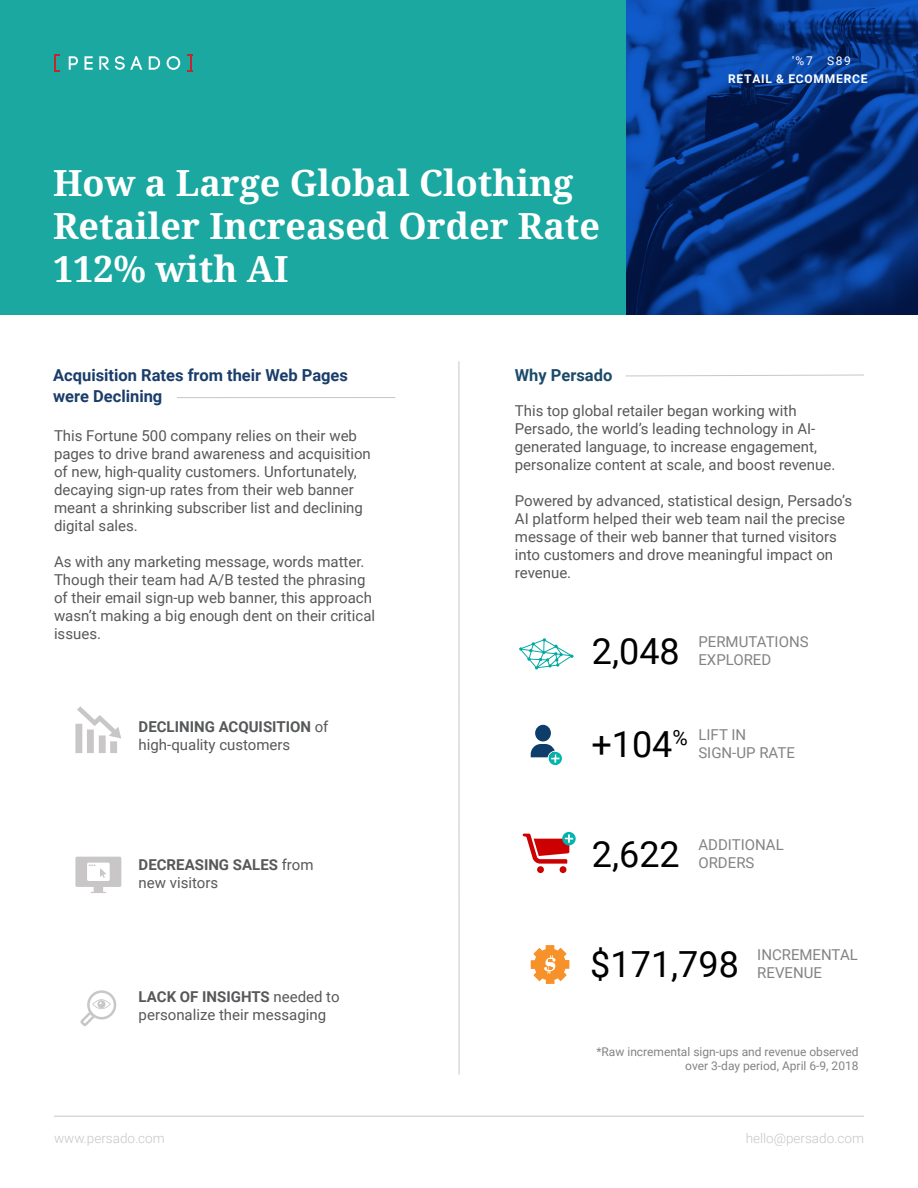
<style>
.page{position:relative;width:918px;height:1188px;background:#fff}
.page>*{position:absolute;margin:0;border:0;box-sizing:border-box;transform-origin:0 0}
.t1{font:700 36px/43.2px "Noto Serif";color:#fff}
.t2{font:36px "Roboto";color:#000}
.t3{font:21px "Roboto";color:#000}
.Section_Header_Red{font:700 16.5px/21px "Roboto";color:#1a3d6b}
.Section_Header_Red-2{font:700 16.5px "Roboto";color:#1b4a68}
.Body_Text_White{font:15px/18px "Roboto";color:#57585a}
.Body_Text_White-2{font:15px "Roboto";color:#848383}
.Body_Text_White-3{font:700 15px/18px "Roboto";color:#57585a}
.Body_Text{font:300 13.5px "Roboto";color:#c8c6c6}
.t4{font:12px/14.4px "Roboto";color:#848383;text-align:right}
.Section_Header_Red-3{font:700 12px/18px "Roboto";letter-spacing:.065em;color:#fff}
.s1{font-weight:400}
.s2{font-weight:700}
</style>
<div class="page">
<svg style="left:625px;top:375px;width:239px;height:1px"></svg>
<hr style="left:459px;top:361px;width:1px;height:714px;background:#c8c6c6">
<svg style="left:75px;top:857px;width:46px;height:36px"></svg>
<hr style="left:54px;top:1116px;width:810px;height:1px;background:#c8c6c6">
<hr style="left:177px;top:397px;width:218px;height:1px;background:#c8c6c6">
<svg style="left:75px;top:706px;width:46px;height:47px"></svg>
<svg style="left:531px;top:945px;width:38px;height:39px"></svg>
<svg style="left:523px;top:832px;width:53px;height:41px"></svg>
<svg style="left:531px;top:725px;width:31px;height:40px"></svg>
<svg style="left:519px;top:638px;width:55px;height:31px"></svg>
<img style="left:626px;top:0;width:292px;height:315px">
<div style="left:0;top:0;width:626px;height:315px;background:#1aa8a0"></div>
<svg style="left:69px;top:56px;width:9px;height:14px"></svg>
<svg style="left:85px;top:56px;width:8px;height:14px"></svg>
<svg style="left:99px;top:56px;width:10px;height:14px"></svg>
<svg style="left:115px;top:56px;width:27px;height:14px"></svg>
<svg style="left:149px;top:56px;width:11px;height:14px"></svg>
<svg style="left:167px;top:56px;width:13px;height:14px"></svg>
<svg style="left:54px;top:54px;width:6px;height:18px"></svg>
<svg style="left:187px;top:54px;width:5px;height:18px"></svg>
<svg style="left:80px;top:990px;width:36px;height:36px"></svg>
<p class="t1" style="left:53px;top:160px;width:548px">How a Large Global Clothing<br>Retailer Increased Order Rate<br>112% with AI</p>
<p class="Section_Header_Red-3" style="left:728px;top:52px;width:141px;text-indent:64px"><span class="s1">'%7) S89(=<br></span>RETAIL &amp; ECOMMERCE</p>
<p class="Section_Header_Red" style="left:53px;top:364px;width:296px">Acquisition Rates from their Web Pages were Declining</p>
<p class="Body_Text_White" style="left:54px;top:426px;width:318px">This Fortune 500 company relies on their web pages to drive brand awareness and acquisition of new, high-quality customers. Unfortunately, decaying sign-up rates from their web banner meant a shrinking subscriber list and declining digital sales.</p>
<p class="Body_Text_White" style="left:54px;top:552px;width:323px">As with any marketing message, words matter.<br>Though their team had A/B tested the phrasing of their email sign-up web banner, this approach wasn’t making a big enough dent on their critical issues.</p>
<p class="Body_Text_White" style="left:139px;top:717px;width:191px"><span class="s2">DECLINING ACQUISITION</span> of high-quality customers</p>
<p class="Body_Text_White-3" style="left:139px;top:855px;width:176px">DECREASING SALES <span class="s1">from new visitors</span></p>
<p class="Body_Text_White" style="left:139px;top:988px;width:202px"><span class="s2">LACK OF INSIGHTS</span> needed to personalize their messaging</p>
<p class="Section_Header_Red-2" style="left:515px;top:364px;width:99px">Why Persado</p>
<p class="Body_Text_White" style="left:515px;top:401px;width:322px">This top global retailer began working with Persado, the world’s leading technology in AI&shy;generated language, to increase engagement, personalize content at scale, and boost revenue.</p>
<p class="Body_Text_White" style="left:515px;top:491px;width:339px">Powered by advanced, statistical design, Persado’s AI platform helped their web team nail the precise message of their web banner that turned visitors into customers and drove meaningful impact on revenue.</p>
<p class="t2" style="left:592px;top:626px;width:89px">2,048</p>
<p class="Body_Text_White-2" style="left:698px;top:631px;width:112px">PERMUTATIONS</p>
<p class="Body_Text_White-2" style="left:698px;top:649px;width:74px">EXPLORED</p>
<p class="t3" style="left:672px;top:723px;width:17px">%</p>
<p class="t2" style="left:591px;top:719px;width:83px">+104</p>
<p class="Body_Text_White-2" style="left:698px;top:725px;width:49px">LIFT IN</p>
<p class="Body_Text_White-2" style="left:698px;top:743px;width:98px">SIGN-UP RATE</p>
<p class="t2" style="left:592px;top:829px;width:89px">2,622</p>
<p class="Body_Text_White-2" style="left:698px;top:835px;width:87px">ADDITIONAL</p>
<p class="Body_Text_White-2" style="left:698px;top:853px;width:58px">ORDERS</p>
<p class="t2" style="left:590px;top:939px;width:150px">$171,798</p>
<p class="Body_Text_White-2" style="left:757px;top:944px;width:102px">INCREMENTAL</p>
<p class="Body_Text_White-2" style="left:757px;top:962px;width:66px">REVENUE</p>
<p class="t4" style="left:596px;top:1044px;width:264px">*Raw incremental sign-ups and revenue observed over 3-day period, April 6-9, 2018</p>
<p class="Body_Text" style="left:54px;top:1129px;width:112px">www.persado.com</p>
<p class="Body_Text" style="left:746px;top:1129px;width:120px">hello@persado.com</p>
</div>
